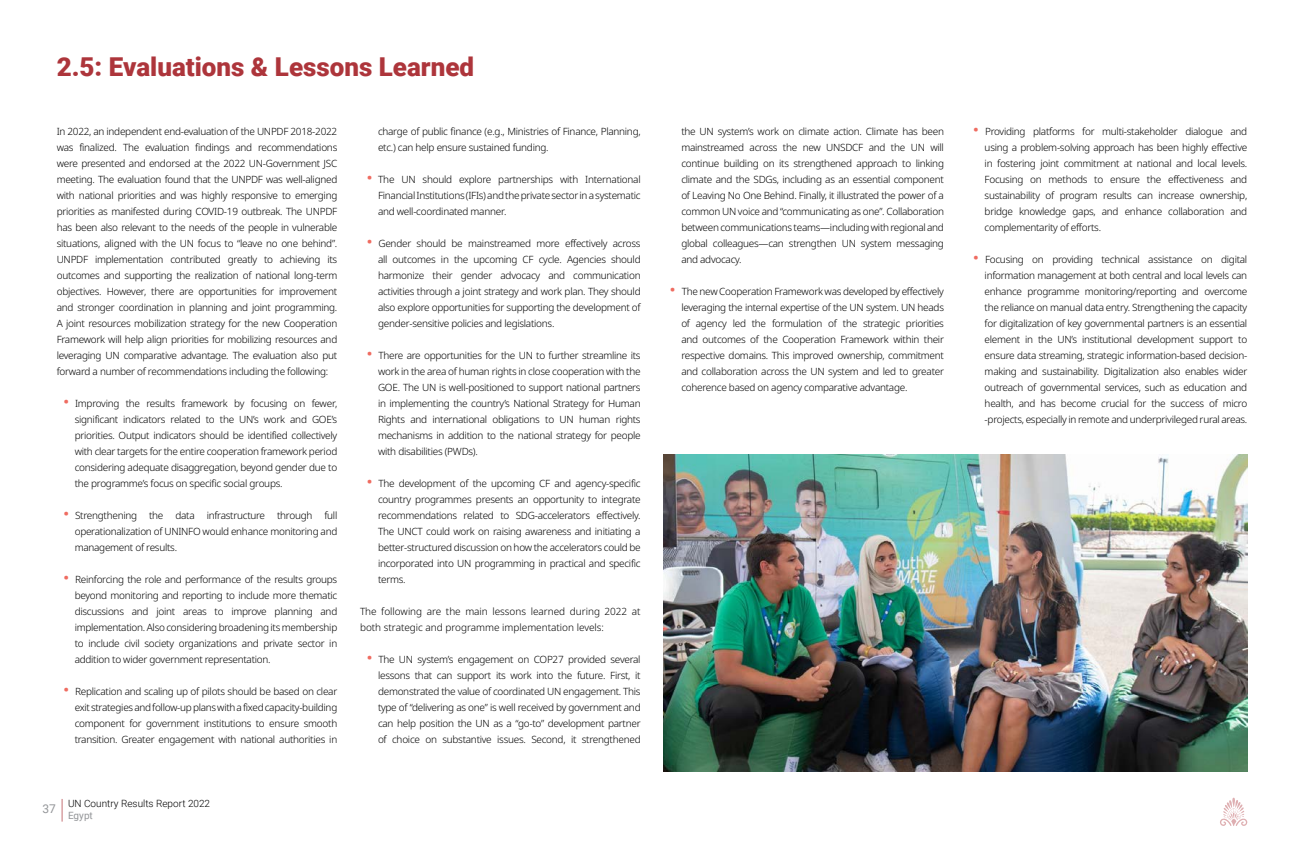
<style>
.page{position:relative;width:1304px;height:842px;background:#fff}
.page>*{position:absolute;margin:0;border:0;box-sizing:border-box;transform-origin:0 0}
.t1{font:900 26px "Roboto";color:#ad353b}
.t2{font:12px "Roboto";color:#939598}
.t3{font:300 10px/16px "Noto Sans";letter-spacing:-.025em;color:#000;text-align:justify}
.t4{font:300 10px/16px "Noto Sans";color:#000}
.t5{font:300 10px "Roboto";color:#000}
.t6{font:10px "Roboto";color:#939598}
.s1{font-family:"Roboto";font-weight:900;font-size:15px;color:#ef6c61}
</style>
<div class="page">
<svg style="left:62px;top:799px;width:1px;height:23px"></svg>
<svg style="left:1220px;top:797px;width:28px;height:29px"></svg>
<img style="left:663px;top:455px;width:584px;height:316px">
<h1 class="t1" style="left:57px;top:49px;width:419px">2.5: Evaluations &amp; Lessons Learned</h1>
<p class="t3" style="left:57px;top:123px;width:282px">In 2022, an independent end-evaluation of the UNPDF 2018-2022 was finalized. The evaluation findings and recommendations were presented and endorsed at the 2022 UN-Government JSC meeting. The evaluation found that the UNPDF was well-aligned with national priorities and was highly responsive to emerging priorities as manifested during COVID-19 outbreak. The UNPDF has been also relevant to the needs of the people in vulnerable situations, aligned with the UN focus to “leave no one behind”.<br>UNPDF implementation contributed greatly to achieving its outcomes and supporting the realization of national long-term objectives. However, there are opportunities for improvement and stronger coordination in planning and joint programming.<br>A joint resources mobilization strategy for the new Cooperation Framework will help align priorities for mobilizing resources and leveraging UN comparative advantage. The evaluation also put forward a number of recommendations including the following:</p>
<p class="t3" style="left:75px;top:395px;width:264px;text-indent:-11px"><span class="s1">•</span> Improving the results framework by focusing on fewer, significant indicators related to the UN’s work and GOE’s priorities. Output indicators should be identified collectively with clear targets for the entire cooperation framework period considering adequate disaggregation, beyond gender due to the programme’s focus on specific social groups.</p>
<p class="t3" style="left:75px;top:507px;width:264px;text-indent:-11px"><span class="s1">•</span> Strengthening the data infrastructure through full operationalization of UNINFO would enhance monitoring and management of results.</p>
<p class="t3" style="left:75px;top:571px;width:264px;text-indent:-11px"><span class="s1">•</span> Reinforcing the role and performance of the results groups beyond monitoring and reporting to include more thematic discussions and joint areas to improve planning and implementation. Also considering broadening its membership to include civil society organizations and private sector in addition to wider government representation.</p>
<p class="t3" style="left:75px;top:683px;width:264px;text-indent:-11px"><span class="s1">•</span> Replication and scaling up of pilots should be based on clear exit strategies and follow-up plans with a fixed capacity-building component for government institutions to ensure smooth transition. Greater engagement with national authorities in</p>
<p class="t2" style="left:42px;top:800px;width:15px">37</p>
<p class="t5" style="left:68px;top:797px;width:144px">UN Country Results Report 2022</p>
<p class="t6" style="left:68px;top:808px;width:26px">Egypt</p>
<p class="t3" style="left:378px;top:123px;width:264px">charge of public finance (e.g., Ministries of Finance, Planning, etc.) can help ensure sustained funding.</p>
<p class="t3" style="left:378px;top:171px;width:264px;text-indent:-11px"><span class="s1">•</span> The UN should explore partnerships with International Financial Institutions (IFIs) and the private sector in a systematic and well-coordinated manner.</p>
<p class="t3" style="left:378px;top:235px;width:264px;text-indent:-11px"><span class="s1">•</span> Gender should be mainstreamed more effectively across all outcomes in the upcoming CF cycle. Agencies should harmonize their gender advocacy and communication activities through a joint strategy and work plan. They should also explore opportunities for supporting the development of gender-sensitive policies and legislations.</p>
<p class="t3" style="left:378px;top:347px;width:264px;text-indent:-11px"><span class="s1">•</span> There are opportunities for the UN to further streamline its work in the area of human rights in close cooperation with the GOE. The UN is well-positioned to support national partners in implementing the country’s National Strategy for Human Rights and international obligations to UN human rights mechanisms in addition to the national strategy for people with disabilities (PWDs).</p>
<p class="t3" style="left:378px;top:475px;width:264px;text-indent:-11px"><span class="s1">•</span> The development of the upcoming CF and agency-specific country programmes presents an opportunity to integrate recommendations related to SDG-accelerators effectively.<br>The UNCT could work on raising awareness and initiating a better-structured discussion on how the accelerators could be incorporated into UN programming in practical and specific terms.</p>
<p class="t4" style="left:360px;top:603px;width:282px">The following are the main lessons learned during 2022 at both strategic and programme implementation levels:</p>
<p class="t3" style="left:378px;top:651px;width:264px;text-indent:-11px"><span class="s1">•</span> The UN system’s engagement on COP27 provided several lessons that can support its work into the future. First, it demonstrated the value of coordinated UN engagement. This type of “delivering as one” is well received by government and can help position the UN as a “go-to” development partner of choice on substantive issues. Second, it strengthened</p>
<p class="t3" style="left:681px;top:123px;width:264px">the UN system’s work on climate action. Climate has been mainstreamed across the new UNSDCF and the UN will continue building on its strengthened approach to linking climate and the SDGs, including as an essential component of Leaving No One Behind. Finally, it illustrated the power of a common UN voice and “communicating as one”. Collaboration between communications teams—including with regional and global colleagues—can strengthen UN system messaging and advocacy.</p>
<p class="t3" style="left:681px;top:283px;width:264px;text-indent:-11px"><span class="s1">•</span> The new Cooperation Framework was developed by effectively leveraging the internal expertise of the UN system. UN heads of agency led the formulation of the strategic priorities and outcomes of the Cooperation Framework within their respective domains. This improved ownership, commitment and collaboration across the UN system and led to greater coherence based on agency comparative advantage.</p>
<p class="t3" style="left:985px;top:123px;width:264px;text-indent:-11px"><span class="s1">•</span> Providing platforms for multi-stakeholder dialogue and using a problem-solving approach has been highly effective in fostering joint commitment at national and local levels.<br>Focusing on methods to ensure the effectiveness and sustainability of program results can increase ownership, bridge knowledge gaps, and enhance collaboration and complementarity of efforts.</p>
<p class="t3" style="left:985px;top:251px;width:264px;text-indent:-11px"><span class="s1">•</span> Focusing on providing technical assistance on digital information management at both central and local levels can enhance programme monitoring/reporting and overcome the reliance on manual data entry. Strengthening the capacity for digitalization of key governmental partners is an essential element in the UN’s institutional development support to ensure data streaming, strategic information-based decision&shy;making and sustainability. Digitalization also enables wider outreach of governmental services, such as education and health, and has become crucial for the success of micro -projects, especially in remote and underprivileged rural areas.</p>
</div>
